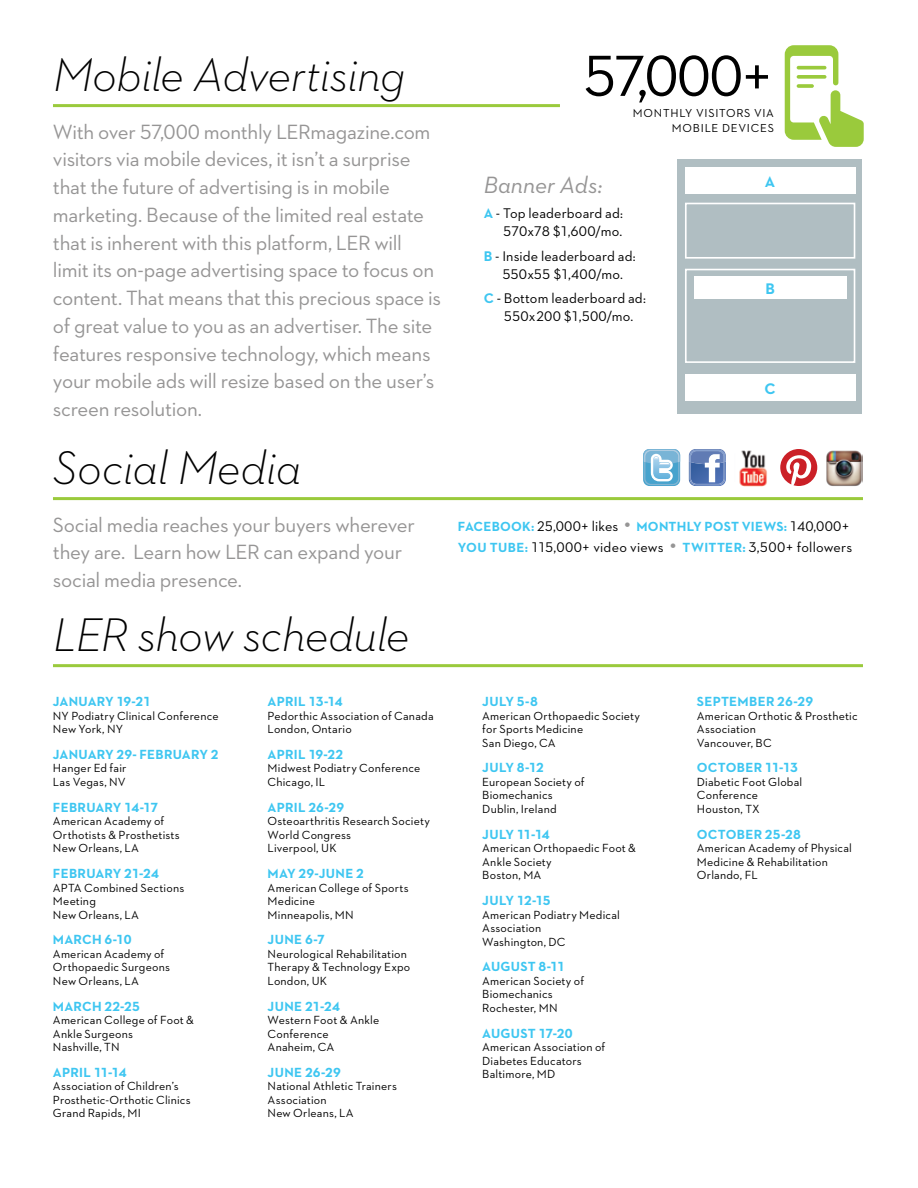
<style>
.page{position:relative;width:918px;height:1188px;background:#fff}
.page>*{position:absolute;margin:0;border:0;box-sizing:border-box;transform-origin:0 0}
.t1{font:58.95px "Neutraface 2 Text";color:#000}
.t2{font:italic 300 48px "Neutraface 2 Text";letter-spacing:-.02em;color:#000}
.t3{font:italic 24px "Neutraface 2 Text";letter-spacing:.005em;color:#969595}
.t4{font:21px/27.8px "Neutraface 2 Text";letter-spacing:-.015em;color:#969595}
.t5{font:700 15.6px "Neutraface 2 Text";color:#3ec6f1}
.t6{font:14.25px/18px "Neutraface 2 Text";letter-spacing:.01em;color:#000;text-align:center}
.t7{font:700 13.5px "Neutraface 2 Text";letter-spacing:.015em;color:#3ec6f1}
.t8{font:700 13.5px "Neutraface 2 Text";letter-spacing:-.01em;color:#3ec6f1}
.t9{font:12px/13.5px "Neutraface 2 Text";letter-spacing:.015em;color:#000}
.t10{font:11.85px/14.7px "Neutraface 2 Text";letter-spacing:.065em;color:#000;text-align:right}
.s1{font-weight:700;color:#3ec6f1}
.s2{font-weight:400;font-size:14.25px;color:#000}
.s3{font-weight:400;font-size:24px;color:#969595}
.s4{font-weight:700;font-size:13.5px;color:#3ec6f1}
.s5{font-size:24px;color:#969595}
</style>
<div class="page">
<hr style="left:53px;top:104px;width:507px;height:3px;background:#9aca3c">
<hr style="left:53px;top:664px;width:810px;height:3px;background:#9aca3c">
<hr style="left:53px;top:497px;width:810px;height:3px;background:#9aca3c">
<svg style="left:643px;top:449px;width:37px;height:37px"></svg>
<svg style="left:643px;top:449px;width:37px;height:36px"></svg>
<svg style="left:689px;top:449px;width:37px;height:37px"></svg>
<svg style="left:780px;top:449px;width:37px;height:37px"></svg>
<img style="left:739px;top:450px;width:28px;height:36px">
<img style="left:826px;top:450px;width:37px;height:36px">
<svg style="left:785px;top:45px;width:79px;height:102px"></svg>
<div style="left:677px;top:159px;width:185px;height:255px;background:#b0bec2"></div>
<div style="left:685px;top:203px;width:170px;height:56px;border:2px solid #fff"></div>
<div style="left:685px;top:269px;width:170px;height:94px;border:2px solid #fff"></div>
<div style="left:685px;top:167px;width:170px;height:27px;background:#fff"></div>
<div style="left:694px;top:276px;width:153px;height:23px;background:#fff"></div>
<div style="left:685px;top:374px;width:170px;height:27px;background:#fff"></div>
<h2 class="t2" style="left:53px;top:44px;width:354px">Mobile Advertising</h2>
<p class="t4" style="left:53px;top:117px;width:390px">With over 57,000 monthly LERmagazine.com visitors via mobile devices, it isn’t a surprise that the future of advertising is in mobile marketing. Because of the limited real estate that is inherent with this platform, LER will limit its on-page advertising space to focus on content. That means that this precious space is of great value to you as an advertiser. The site features responsive technology, which means your mobile ads will resize based on the user’s screen resolution.</p>
<h1 class="t1" style="left:583px;top:39px;width:193px">57,000+</h1>
<p class="t10" style="left:633px;top:106px;width:143px">MONTHLY VISITORS VIA<br>MOBILE DEVICES</p>
<h3 class="t3" style="left:484px;top:170px;width:120px">Banner Ads:</h3>
<p class="t6" style="left:484px;top:204px;width:141px;text-align:right"><span class="s1">A</span> - Top leaderboard ad:<br>570x78 $1,600/mo.</p>
<p class="t6" style="left:484px;top:247px;width:153px"><span class="s1">B</span> - Inside leaderboard ad:<br>550x55 $1,400/mo.</p>
<p class="t6" style="left:484px;top:289px;width:164px"><span class="s1">C</span> - Bottom leaderboard ad:<br>550x200 $1,500/mo.</p>
<h3 class="t5" style="left:765px;top:172px;width:12px">A</h3>
<h3 class="t5" style="left:765px;top:278px;width:11px">B</h3>
<h3 class="t5" style="left:765px;top:378px;width:13px">C</h3>
<h2 class="t2" style="left:53px;top:437px;width:250px">Social Media</h2>
<h3 class="t4" style="left:53px;top:510px;width:363px">Social media reaches your buyers wherever they are. Learn how LER can expand your social media presence.</h3>
<p class="t7" style="left:458px;top:518px;width:393px">FACEBOOK: <span class="s2">25,000+ likes</span> <span class="s3">•</span> MONTHLY POST VIEWS: <span class="s2">140,000+</span></p>
<p class="t6" style="left:458px;top:538px;width:396px"><span class="s4">YOU TUBE:</span> 115,000+ video views <span class="s5">•</span> <span class="s4">TWITTER:</span> 3,500+ followers</p>
<h2 class="t2" style="left:53px;top:604px;width:358px">LER show schedule</h2>
<p class="t8" style="left:53px;top:693px;width:99px">JANUARY 19-21</p>
<p class="t9" style="left:53px;top:709px;width:167px">NY Podiatry Clinical Conference<br>New York, NY</p>
<p class="t7" style="left:53px;top:746px;width:167px">JANUARY 29- FEBRUARY 2</p>
<p class="t9" style="left:53px;top:761px;width:75px">Hanger Ed fair<br>Las Vegas, NV</p>
<p class="t7" style="left:53px;top:799px;width:107px">FEBRUARY 14-17</p>
<p class="t9" style="left:53px;top:814px;width:128px">American Academy of<br>Orthotists &amp; Prosthetists<br>New Orleans, LA</p>
<p class="t7" style="left:53px;top:865px;width:108px">FEBRUARY 21-24</p>
<p class="t9" style="left:53px;top:881px;width:133px">APTA Combined Sections<br>Meeting<br>New Orleans, LA</p>
<p class="t7" style="left:53px;top:931px;width:80px">MARCH 6-10</p>
<p class="t9" style="left:53px;top:947px;width:118px">American Academy of<br>Orthopaedic Surgeons<br>New Orleans, LA</p>
<p class="t7" style="left:53px;top:997px;width:89px">MARCH 22-25</p>
<p class="t9" style="left:53px;top:1013px;width:143px">American College of Foot &amp;<br>Ankle Surgeons<br>Nashville, TN</p>
<p class="t7" style="left:53px;top:1064px;width:75px">APRIL 11-14</p>
<p class="t9" style="left:53px;top:1079px;width:139px">Association of Children’s<br>Prosthetic-Orthotic Clinics<br>Grand Rapids, MI</p>
<p class="t7" style="left:268px;top:693px;width:77px">APRIL 13-14</p>
<p class="t9" style="left:268px;top:709px;width:168px">Pedorthic Association of Canada<br>London, Ontario</p>
<p class="t7" style="left:268px;top:746px;width:77px">APRIL 19-22</p>
<p class="t9" style="left:268px;top:761px;width:154px">Midwest Podiatry Conference<br>Chicago, IL</p>
<p class="t7" style="left:268px;top:799px;width:78px">APRIL 26-29</p>
<p class="t9" style="left:268px;top:814px;width:164px">Osteoarthritis Research Society<br>World Congress<br>Liverpool, UK</p>
<p class="t7" style="left:268px;top:865px;width:98px">MAY 29-JUNE 2</p>
<p class="t9" style="left:268px;top:881px;width:143px">American College of Sports<br>Medicine<br>Minneapolis, MN</p>
<p class="t7" style="left:268px;top:931px;width:59px">JUNE 6-7</p>
<p class="t9" style="left:268px;top:947px;width:144px">Neurological Rehabilitation<br>Therapy &amp; Technology Expo<br>London, UK</p>
<p class="t7" style="left:268px;top:997px;width:74px">JUNE 21-24</p>
<p class="t9" style="left:268px;top:1013px;width:113px">Western Foot &amp; Ankle<br>Conference<br>Anaheim, CA</p>
<p class="t7" style="left:268px;top:1064px;width:75px">JUNE 26-29</p>
<p class="t9" style="left:268px;top:1079px;width:131px">National Athletic Trainers<br>Association<br>New Orleans, LA</p>
<p class="t7" style="left:482px;top:693px;width:57px">JULY 5-8</p>
<p class="t9" style="left:482px;top:709px;width:159px">American Orthopaedic Society for Sports Medicine<br>San Diego, CA</p>
<p class="t7" style="left:482px;top:759px;width:63px">JULY 8-12</p>
<p class="t9" style="left:482px;top:775px;width:104px">European Society of<br>Biomechanics<br>Dublin, Ireland</p>
<p class="t7" style="left:482px;top:826px;width:69px">JULY 11-14</p>
<p class="t9" style="left:482px;top:841px;width:155px">American Orthopaedic Foot &amp;<br>Ankle Society<br>Boston, MA</p>
<p class="t7" style="left:482px;top:892px;width:70px">JULY 12-15</p>
<p class="t9" style="left:482px;top:908px;width:139px">American Podiatry Medical<br>Association<br>Washington, DC</p>
<p class="t7" style="left:482px;top:958px;width:84px">AUGUST 8-11</p>
<p class="t9" style="left:482px;top:974px;width:103px">American Society of<br>Biomechanics<br>Rochester, MN</p>
<p class="t7" style="left:482px;top:1024px;width:92px">AUGUST 17-20</p>
<p class="t9" style="left:482px;top:1040px;width:125px">American Association of<br>Diabetes Educators<br>Baltimore, MD</p>
<p class="t7" style="left:697px;top:693px;width:118px">SEPTEMBER 26-29</p>
<p class="t9" style="left:697px;top:709px;width:162px">American Orthotic &amp; Prosthetic<br>Association<br>Vancouver, BC</p>
<p class="t7" style="left:697px;top:759px;width:103px">OCTOBER 11-13</p>
<p class="t9" style="left:697px;top:775px;width:107px">Diabetic Foot Global<br>Conference<br>Houston, TX</p>
<p class="t7" style="left:697px;top:826px;width:106px">OCTOBER 25-28</p>
<p class="t9" style="left:697px;top:841px;width:157px">American Academy of Physical<br>Medicine &amp; Rehabilitation<br>Orlando, FL</p>
</div>
